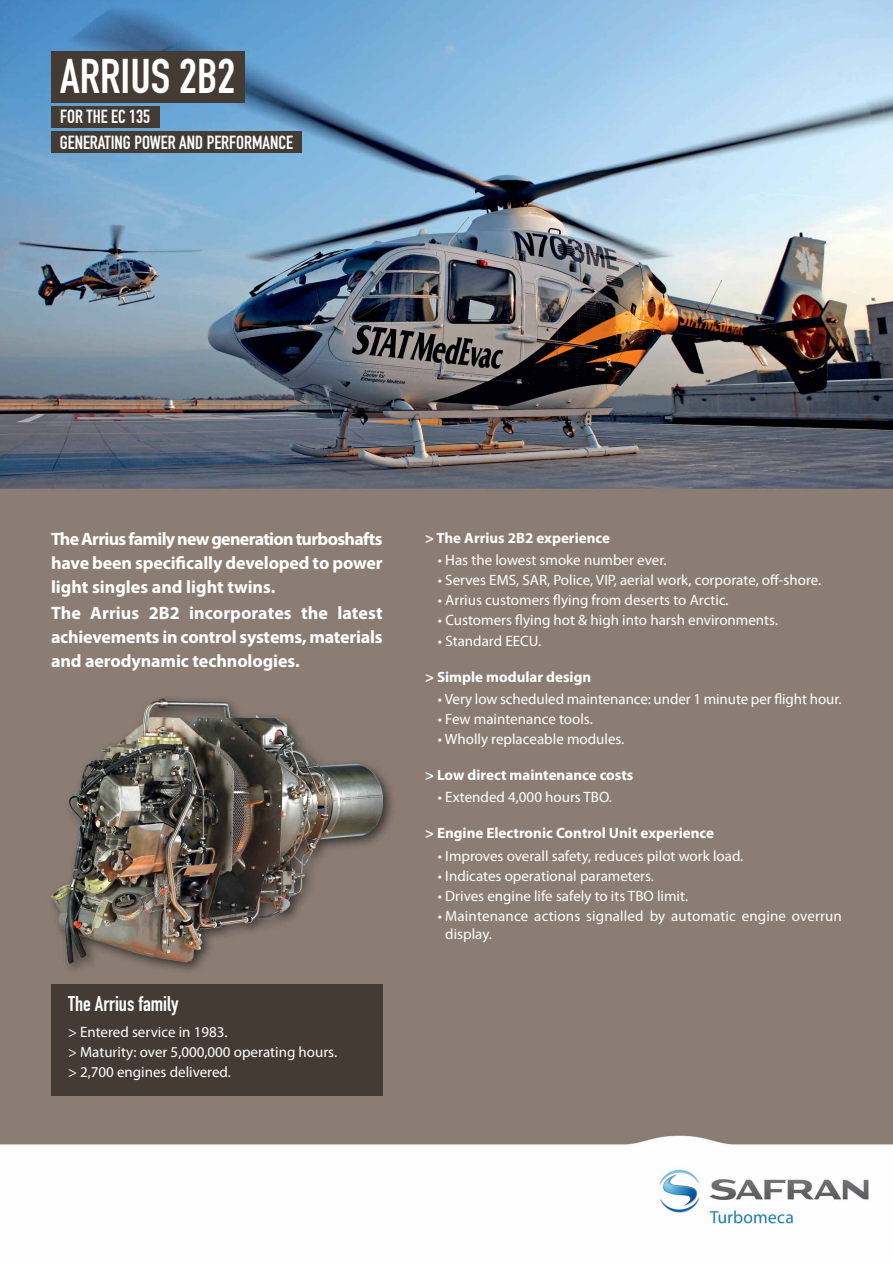
<style>
.page{position:relative;width:893px;height:1263px;background:#fff}
.page>*{position:absolute;margin:0;border:0;box-sizing:border-box;transform-origin:0 0}
.t1{font:48px "DIN Engschrift Std";color:#fff}
.t2{font:21px "DIN Engschrift Std";color:#fff}
.t3{font:18.75px/25.5px "DIN Engschrift Std";color:#fff}
.t4{font:700 18px/24px "Myriad Pro";letter-spacing:-.005em;color:#fff;text-align:justify}
.t5{font:15px/20.1px "Myriad Pro";color:#fff}
.t6{font:700 15px "Myriad Pro";color:#fff}
</style>
<div class="page">
<img style="left:0;top:0;width:893px;height:1224px">
<div style="left:51px;top:984px;width:332px;height:112px;background:#443b35"></div>
<div style="left:51px;top:51px;width:193px;height:51px;background:#443b35"></div>
<div style="left:51px;top:106px;width:108px;height:22px;background:#443b35"></div>
<div style="left:51px;top:132px;width:251px;height:21px;background:#443b35"></div>
<h1 class="t1" style="left:60px;top:59px;width:177px">ARRIUS 2B2</h1>
<p class="t3" style="left:60px;top:106px;width:235px">FOR THE EC 135<br>GENERATING POWER AND PERFORMANCE</p>
<p class="t4" style="left:51px;top:529px;width:333px">The Arrius family new generation turboshafts have been specifically developed to power light singles and light twins.</p>
<p class="t4" style="left:51px;top:603px;width:333px">The Arrius 2B2 incorporates the latest achievements in control systems, materials and aerodynamic technologies.</p>
<h2 class="t2" style="left:68px;top:996px;width:112px">The Arrius family</h2>
<p class="t5" style="left:68px;top:1023px;width:271px">&gt; Entered service in 1983.<br>&gt; Maturity: over 5,000,000 operating hours. &gt; 2,700 engines delivered.</p>
<p class="t6" style="left:425px;top:532px;width:186px">&gt; The Arrius 2B2 experience</p>
<p class="t5" style="left:438px;top:551px;width:230px">• Has the lowest smoke number ever.</p>
<p class="t5" style="left:438px;top:571px;width:385px">• Serves EMS, SAR, Police, VIP, aerial work, corporate, off-shore.</p>
<p class="t5" style="left:438px;top:591px;width:292px">• Arrius customers flying from deserts to Arctic.</p>
<p class="t5" style="left:438px;top:612px;width:342px">• Customers flying hot &amp; high into harsh environments.</p>
<p class="t5" style="left:438px;top:632px;width:105px">• Standard EECU.</p>
<p class="t6" style="left:425px;top:671px;width:168px">&gt; Simple modular design</p>
<p class="t5" style="left:438px;top:690px;width:405px">• Very low scheduled maintenance: under 1 minute per flight hour.</p>
<p class="t5" style="left:438px;top:710px;width:156px">• Few maintenance tools.</p>
<p class="t5" style="left:438px;top:730px;width:188px">• Wholly replaceable modules.</p>
<p class="t6" style="left:425px;top:769px;width:210px">&gt; Low direct maintenance costs</p>
<p class="t5" style="left:438px;top:788px;width:175px">• Extended 4,000 hours TBO.</p>
<p class="t6" style="left:425px;top:828px;width:290px">&gt; Engine Electronic Control Unit experience</p>
<p class="t5" style="left:438px;top:847px;width:307px">• Improves overall safety, reduces pilot work load.</p>
<p class="t5" style="left:438px;top:867px;width:218px">• Indicates operational parameters.</p>
<p class="t5" style="left:438px;top:887px;width:252px">• Drives engine life safely to its TBO limit.</p>
<p class="t5" style="left:445px;top:908px;width:398px;line-height:18px;text-indent:-7px">• Maintenance actions signalled by automatic engine overrun display.</p>
</div>
